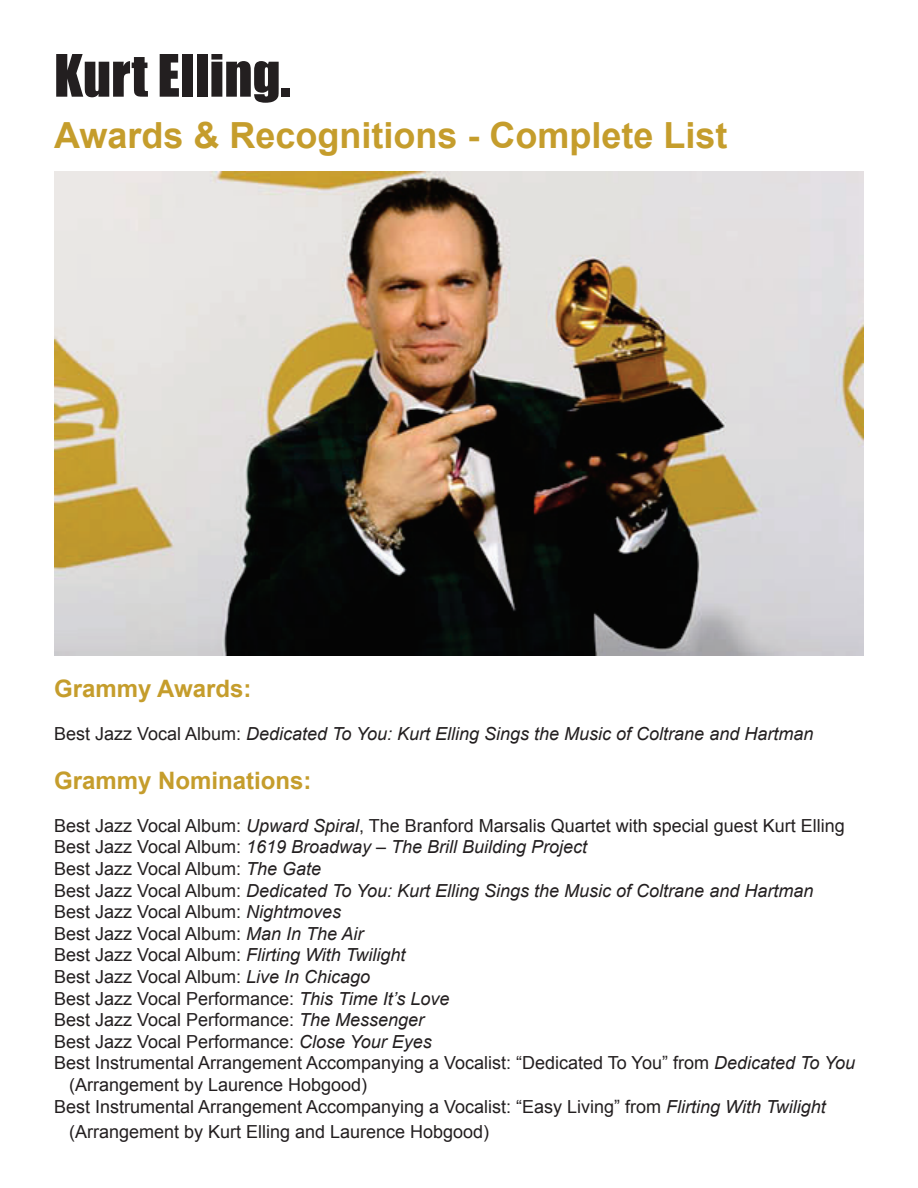
<style>
.page{position:relative;width:918px;height:1188px;background:#fff}
.page>*{position:absolute;margin:0;border:0;box-sizing:border-box;transform-origin:0 0}
.t1{font:54px "Impact";color:#231f20}
.t2{font:700 36px "Arial";color:#c59d2c}
.t3{font:700 24px "Arial";color:#c59d2c}
.t4{font:18px "Arial";color:#231f20}
.t5{font:italic 18px "Arial";color:#231f20}
.s1{font-style:normal}
.s2{font-style:italic}
</style>
<div class="page">
<img style="left:54px;top:171px;width:810px;height:485px">
<h1 class="t1" style="left:54px;top:34px;width:238px">Kurt Elling.</h1>
<h2 class="t2" style="left:54px;top:112px;width:675px">Awards &amp; Recognitions - Complete List</h2>
<h3 class="t3" style="left:54px;top:673px;width:199px">Grammy Awards:</h3>
<p class="t5" style="left:54px;top:722px;width:761px"><span class="s1">Best Jazz Vocal Album:</span> Dedicated To You: Kurt Elling Sings the Music of Coltrane and Hartman</p>
<h3 class="t3" style="left:54px;top:764px;width:259px">Grammy Nominations:</h3>
<p class="t4" style="left:54px;top:814px;width:792px">Best Jazz Vocal Album: <span class="s2">Upward Spiral</span>, The Branford Marsalis Quartet with special guest Kurt Elling</p>
<p class="t5" style="left:54px;top:835px;width:535px"><span class="s1">Best Jazz Vocal Album:</span> 1619 Broadway – The Brill Building Project</p>
<p class="t4" style="left:54px;top:857px;width:269px">Best Jazz Vocal Album: <span class="s2">The Gate</span></p>
<p class="t5" style="left:54px;top:878px;width:761px"><span class="s1">Best Jazz Vocal Album:</span> Dedicated To You: Kurt Elling Sings the Music of Coltrane and Hartman</p>
<p class="t4" style="left:54px;top:900px;width:289px">Best Jazz Vocal Album: <span class="s2">Nightmoves</span></p>
<p class="t4" style="left:54px;top:922px;width:311px">Best Jazz Vocal Album: <span class="s2">Man In The Air</span></p>
<p class="t5" style="left:54px;top:943px;width:353px"><span class="s1">Best Jazz Vocal Album:</span> Flirting With Twilight</p>
<p class="t4" style="left:54px;top:965px;width:318px">Best Jazz Vocal Album: <span class="s2">Live In Chicago</span></p>
<p class="t4" style="left:54px;top:987px;width:397px">Best Jazz Vocal Performance: <span class="s2">This Time It’s Love</span></p>
<p class="t4" style="left:54px;top:1008px;width:372px">Best Jazz Vocal Performance: <span class="s2">The Messenger</span></p>
<p class="t4" style="left:54px;top:1030px;width:379px">Best Jazz Vocal Performance: <span class="s2">Close Your Eyes</span></p>
<p class="t4" style="left:54px;top:1051px;width:803px">Best Instrumental Arrangement Accompanying a Vocalist: “Dedicated To You” from <span class="s2">Dedicated To You</span></p>
<p class="t4" style="left:69px;top:1073px;width:300px">(Arrangement by Laurence Hobgood)</p>
<p class="t4" style="left:54px;top:1095px;width:773px">Best Instrumental Arrangement Accompanying a Vocalist: “Easy Living” from <span class="s2">Flirting With Twilight</span></p>
<p class="t4" style="left:69px;top:1120px;width:422px">(Arrangement by Kurt Elling and Laurence Hobgood)</p>
</div>
